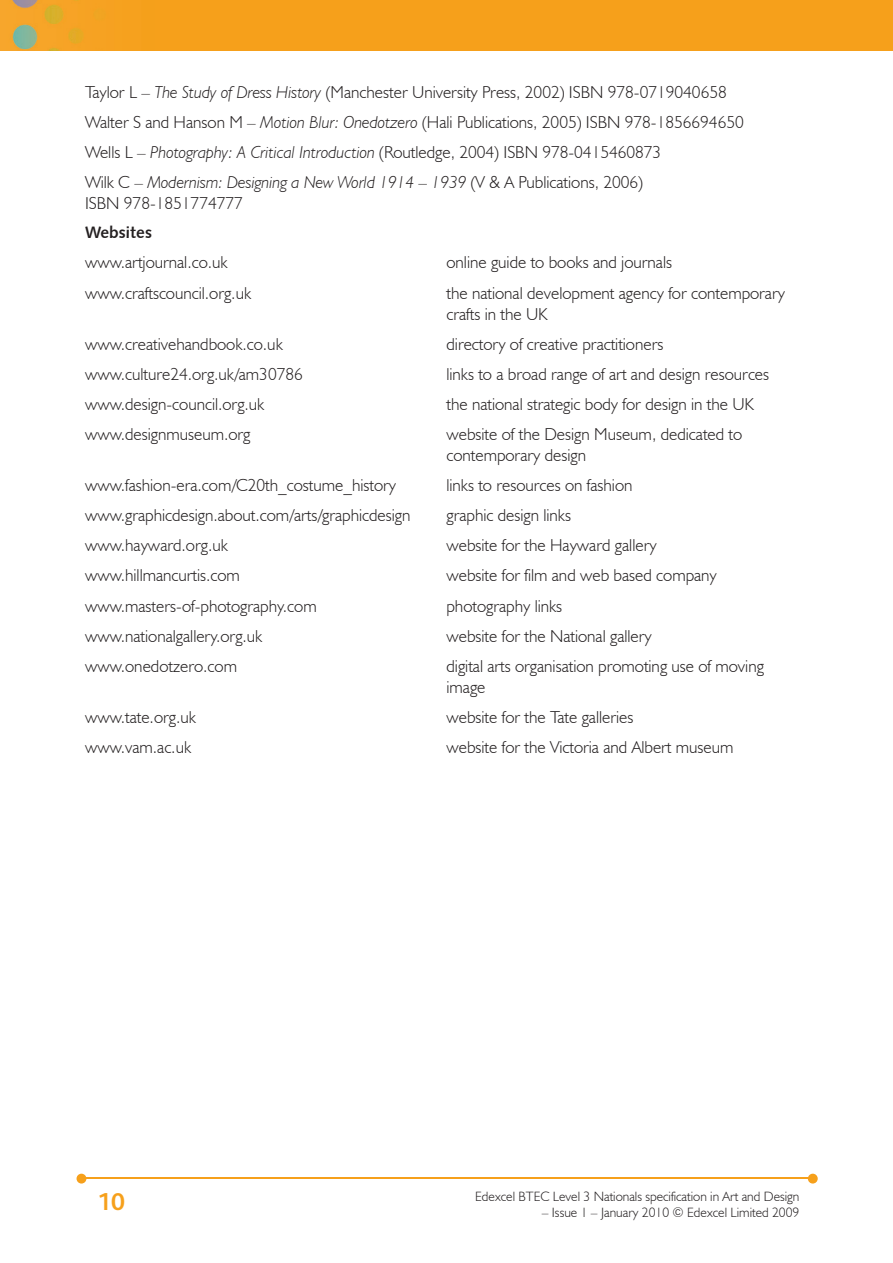
<style>
.page{position:relative;width:893px;height:1263px;background:#fff}
.page>*{position:absolute;margin:0;border:0;box-sizing:border-box;transform-origin:0 0}
.t1{font:700 25.5px "Bliss";color:#f6a01b}
.t2{font:300 17.25px/30px "Humanist 521 BT";color:#231f20}
.t3{font:16.5px "Humanist 531 BT Bold A";color:#231f20}
.t4{font:300 13.5px "Humanist 521 BT";color:#231f20}
.s1{font-style:italic}
</style>
<div class="page">
<img style="left:0;top:0;width:893px;height:51px">
<hr style="left:82px;top:1178px;width:728px;height:1px;background:#f6a01b">
<svg style="left:808px;top:1174px;width:10px;height:9px"></svg>
<svg style="left:77px;top:1174px;width:9px;height:9px"></svg>
<p class="t2" style="left:85px;top:77px;width:660px">Taylor L – <span class="s1">The Study of Dress History</span> (Manchester University Press, 2002) ISBN 978-0719040658<br>Walter S and Hanson M – <span class="s1">Motion Blur: Onedotzero</span> (Hali Publications, 2005) ISBN 978-1856694650<br>Wells L – <span class="s1">Photography: A Critical Introduction</span> (Routledge, 2004) ISBN 978-0415460873<br>Wilk C – <span class="s1">Modernism: Designing a New World 1914 – 1939</span> (V &amp; A Publications, 2006)</p>
<p class="t2" style="left:85px;top:188px;width:159px">ISBN 978-1851774777</p>
<p class="t3" style="left:85px;top:222px;width:69px">Websites</p>
<p class="t2" style="left:85px;top:247px;width:144px">www.artjournal.co.uk</p>
<p class="t2" style="left:446px;top:247px;width:227px">online guide to books and journals</p>
<p class="t2" style="left:85px;top:277px;width:168px">www.craftscouncil.org.uk</p>
<p class="t2" style="left:446px;top:282px;width:340px;line-height:21px">the national development agency for contemporary crafts in the UK</p>
<p class="t2" style="left:85px;top:328px;width:199px">www.creativehandbook.co.uk</p>
<p class="t2" style="left:446px;top:328px;width:218px">directory of creative practitioners</p>
<p class="t2" style="left:85px;top:359px;width:219px">www.culture24.org.uk/am30786</p>
<p class="t2" style="left:446px;top:359px;width:324px">links to a broad range of art and design resources</p>
<p class="t2" style="left:85px;top:389px;width:181px">www.design-council.org.uk</p>
<p class="t2" style="left:446px;top:389px;width:309px">the national strategic body for design in the UK</p>
<p class="t2" style="left:85px;top:419px;width:167px">www.designmuseum.org</p>
<p class="t2" style="left:446px;top:423px;width:297px;line-height:21px">website of the Design Museum, dedicated to contemporary design</p>
<p class="t2" style="left:85px;top:470px;width:313px">www.fashion-era.com/C20th_costume_history</p>
<p class="t2" style="left:446px;top:470px;width:188px">links to resources on fashion</p>
<p class="t2" style="left:85px;top:500px;width:327px">www.graphicdesign.about.com/arts/graphicdesign</p>
<p class="t2" style="left:446px;top:500px;width:126px">graphic design links</p>
<p class="t2" style="left:85px;top:530px;width:144px">www.hayward.org.uk</p>
<p class="t2" style="left:446px;top:530px;width:212px">website for the Hayward gallery</p>
<p class="t2" style="left:85px;top:560px;width:156px">www.hillmancurtis.com</p>
<p class="t2" style="left:446px;top:560px;width:272px">website for film and web based company</p>
<p class="t2" style="left:85px;top:590px;width:233px">www.masters-of-photography.com</p>
<p class="t2" style="left:446px;top:590px;width:117px">photography links</p>
<p class="t2" style="left:85px;top:620px;width:179px">www.nationalgallery.org.uk</p>
<p class="t2" style="left:446px;top:620px;width:207px">website for the National gallery</p>
<p class="t2" style="left:85px;top:651px;width:153px">www.onedotzero.com</p>
<p class="t2" style="left:446px;top:655px;width:319px;line-height:21px">digital arts organisation promoting use of moving image</p>
<p class="t2" style="left:85px;top:702px;width:112px">www.tate.org.uk</p>
<p class="t2" style="left:446px;top:702px;width:188px">website for the Tate galleries</p>
<p class="t2" style="left:85px;top:732px;width:108px">www.vam.ac.uk</p>
<p class="t2" style="left:446px;top:732px;width:288px">website for the Victoria and Albert museum</p>
<h1 class="t1" style="left:97px;top:1189px;width:29px">10</h1>
<p class="t4" style="left:475px;top:1188px;width:326px">Edexcel BTEC Level 3 Nationals specification in Art and Design</p>
<p class="t4" style="left:542px;top:1204px;width:259px">– Issue 1 – January 2010 © Edexcel Limited 2009</p>
</div>
